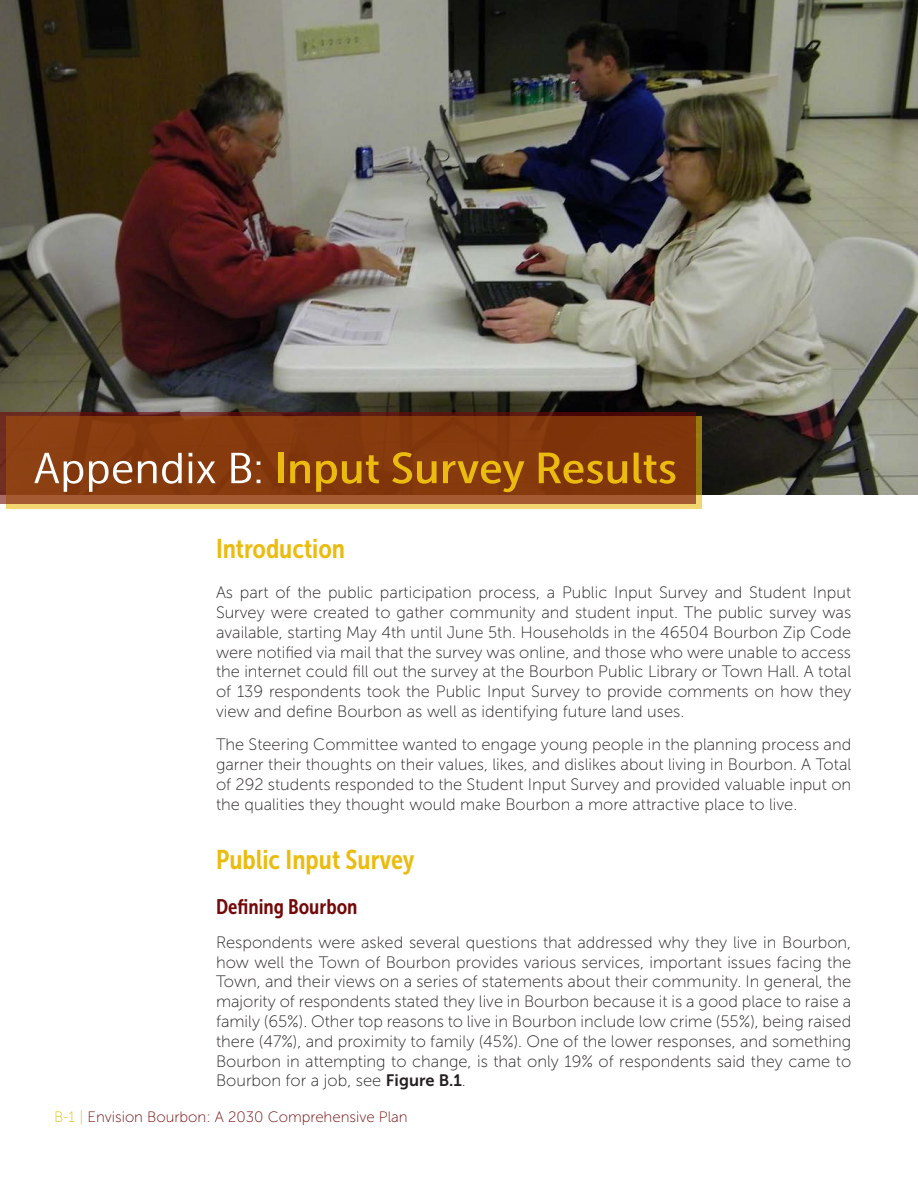
<style>
.page{position:relative;width:918px;height:1188px;background:#fff}
.page>*{position:absolute;margin:0;border:0;box-sizing:border-box;transform-origin:0 0}
.Ch-CHAPTER{font:43.2px "Museo Sans Cond 500";color:#ebbc0f;scale:1.25 1}
.txt_Section_Header{font:27px "Museo Sans Cond 700";color:#ebbc0f}
.txt_Sub-Header{font:21px "Museo Sans Cond 700";color:#730808}
.aText{font:16.5px/19.8px "Museo Sans 100";color:#231f20;text-align:justify}
.t1{font:15px "Museo Sans 100";color:#730808}
.s1{font-family:"Museo Sans Cond 300";color:#fff}
.s2{font-family:"Museo Sans 700"}
.s3{color:#ebbc0f}
</style>
<div class="page">
<img style="left:0;top:0;width:918px;height:494px">
<svg style="left:7px;top:417px;width:695px;height:92px;background:#dcb85a"></svg>
<svg style="left:0;top:412px;width:695px;height:91px;background:#853a10"></svg>
<p class="Ch-CHAPTER" style="left:33px;top:445px;width:516px"><span class="s1">Appendix B:</span> Input Survey Results</p>
<p class="txt_Section_Header" style="left:216px;top:534px;width:131px">Introduction</p>
<p class="aText" style="left:216px;top:583px;width:637px">As part of the public participation process, a Public Input Survey and Student Input Survey were created to gather community and student input. The public survey was available, starting May 4th until June 5th. Households in the 46504 Bourbon Zip Code were notified via mail that the survey was online, and those who were unable to access the internet could fill out the survey at the Bourbon Public Library or Town Hall. A total of 139 respondents took the Public Input Survey to provide comments on how they view and define Bourbon as well as identifying future land uses.</p>
<p class="aText" style="left:216px;top:735px;width:637px">The Steering Committee wanted to engage young people in the planning process and garner their thoughts on their values, likes, and dislikes about living in Bourbon. A Total of 292 students responded to the Student Input Survey and provided valuable input on the qualities they thought would make Bourbon a more attractive place to live.</p>
<p class="txt_Section_Header" style="left:216px;top:845px;width:200px">Public Input Survey</p>
<p class="txt_Sub-Header" style="left:216px;top:896px;width:143px">Defining Bourbon</p>
<p class="aText" style="left:216px;top:932px;width:637px">Respondents were asked several questions that addressed why they live in Bourbon, how well the Town of Bourbon provides various services, important issues facing the Town, and their views on a series of statements about their community. In general, the majority of respondents stated they live in Bourbon because it is a good place to raise a family (65%). Other top reasons to live in Bourbon include low crime (55%), being raised there (47%), and proximity to family (45%). One of the lower responses, and something Bourbon in attempting to change, is that only 19% of respondents said they came to Bourbon for a job, see <span class="s2">Figure B.1</span>.</p>
<p class="t1" style="left:54px;top:1109px;width:355px"><span class="s3">B-1 |</span> Envision Bourbon: A 2030 Comprehensive Plan</p>
</div>
